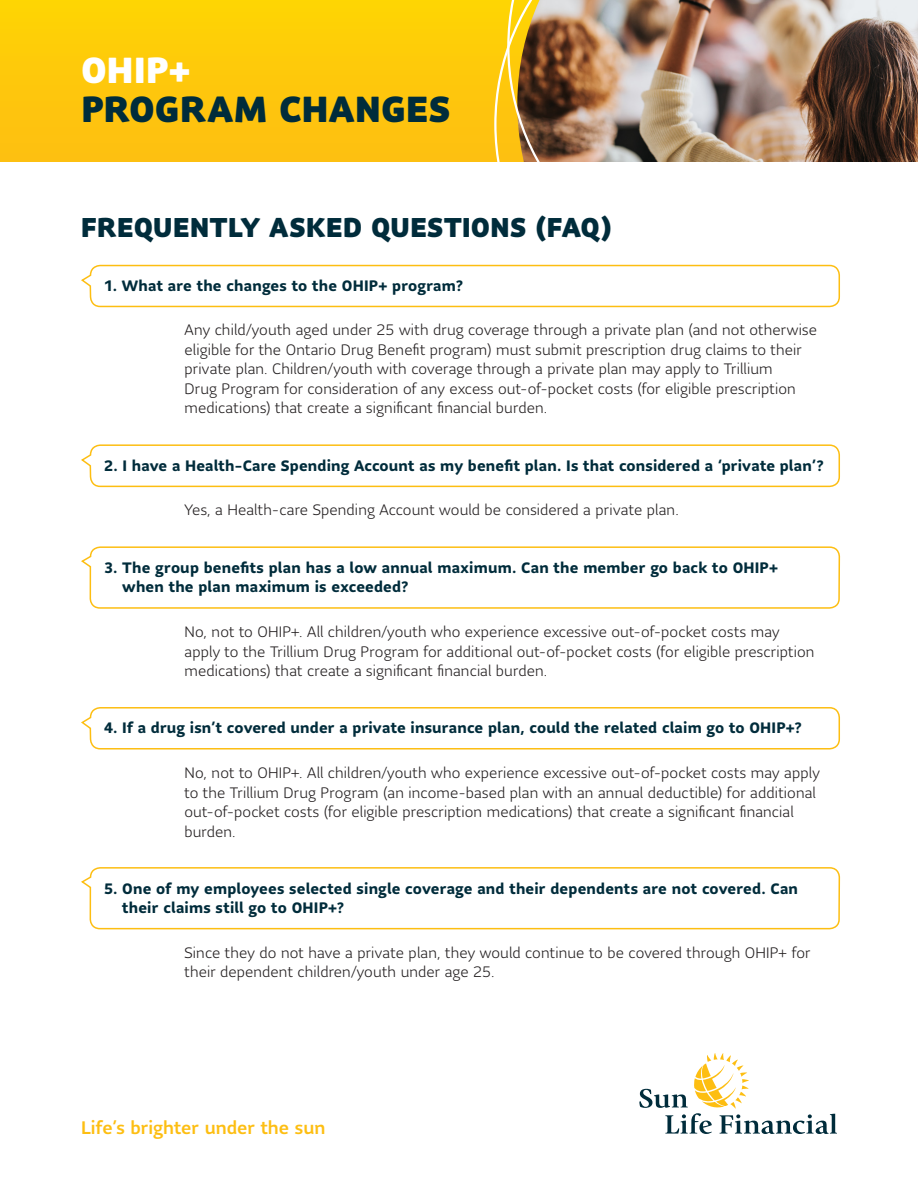
<style>
.page{position:relative;width:918px;height:1188px;background:#fff}
.page>*{position:absolute;margin:0;border:0;box-sizing:border-box;transform-origin:0 0}
.Header_1{font:900 36px/39px "Sun Life Sans";letter-spacing:-.005em;color:#002c3b}
.Header_0{font:900 27px "Sun Life Sans";color:#002c3b}
.Body{font:500 18px "Sun Life Sans";color:#fdbe12}
.Body-2{font:300 15px/19.5px "Sun Life Sans";letter-spacing:.01em;color:#231f20}
.Header_1-2{font:700 15px/19.5px "Sun Life Sans";letter-spacing:.01em;color:#002c3b}
.s1{color:#fff}
</style>
<div class="page">
<div style="left:0;top:0;width:737px;height:216px;background:#fec80c"></div>
<img style="left:507px;top:0;width:411px;height:162px">
<div style="left:0;top:162px;width:918px;height:198px;background:#fff"></div>
<div style="left:90px;top:265px;width:750px;height:42px;border:2px solid #fdbe12;border-radius:10px"></div>
<div style="left:90px;top:444px;width:750px;height:43px;border:2px solid #fdbe12;border-radius:10px"></div>
<div style="left:90px;top:546px;width:750px;height:63px;border:2px solid #fdbe12;border-radius:10px"></div>
<div style="left:90px;top:707px;width:750px;height:43px;border:2px solid #fdbe12;border-radius:10px"></div>
<div style="left:90px;top:867px;width:750px;height:62px;border:2px solid #fdbe12;border-radius:10px"></div>
<svg style="left:639px;top:1053px;width:198px;height:81px"></svg>
<p class="Header_1" style="left:81px;top:50px;width:371px"><span class="s1">OHIP+<br></span>PROGRAM CHANGES</p>
<p class="Header_0" style="left:81px;top:208px;width:533px">FREQUENTLY ASKED QUESTIONS (FAQ)</p>
<p class="Header_1-2" style="left:104px;top:276px;width:361px">1. What are the changes to the OHIP+ program?</p>
<p class="Body-2" style="left:184px;top:320px;width:634px">Any child/youth aged under 25 with drug coverage through a private plan (and not otherwise eligible for the Ontario Drug Benefit program) must submit prescription drug claims to their private plan. Children/youth with coverage through a private plan may apply to Trillium<br>Drug Program for consideration of any excess out-of-pocket costs (for eligible prescription medications) that create a significant financial burden.</p>
<p class="Header_1-2" style="left:104px;top:456px;width:721px">2. I have a Health-Care Spending Account as my benefit plan. Is that considered a ‘private plan’?</p>
<p class="Body-2" style="left:184px;top:500px;width:496px">Yes, a Health-care Spending Account would be considered a private plan.</p>
<p class="Header_1-2" style="left:122px;top:558px;width:657px;text-indent:-18px">3. The group benefits plan has a low annual maximum. Can the member go back to OHIP+ when the plan maximum is exceeded?</p>
<p class="Body-2" style="left:184px;top:622px;width:632px">No, not to OHIP+. All children/youth who experience excessive out-of-pocket costs may apply to the Trillium Drug Program for additional out-of-pocket costs (for eligible prescription medications) that create a significant financial burden.</p>
<p class="Header_1-2" style="left:104px;top:718px;width:699px">4. If a drug isn’t covered under a private insurance plan, could the related claim go to OHIP+?</p>
<p class="Body-2" style="left:184px;top:763px;width:637px">No, not to OHIP+. All children/youth who experience excessive out-of-pocket costs may apply to the Trillium Drug Program (an income-based plan with an annual deductible) for additional out-of-pocket costs (for eligible prescription medications) that create a significant financial burden.</p>
<p class="Header_1-2" style="left:122px;top:878px;width:677px;text-indent:-18px">5. One of my employees selected single coverage and their dependents are not covered. Can their claims still go to OHIP+?</p>
<p class="Body-2" style="left:184px;top:942px;width:628px">Since they do not have a private plan, they would continue to be covered through OHIP+ for their dependent children/youth under age 25.</p>
<p class="Body" style="left:81px;top:1115px;width:246px">Life’s brighter under the sun</p>
</div>
